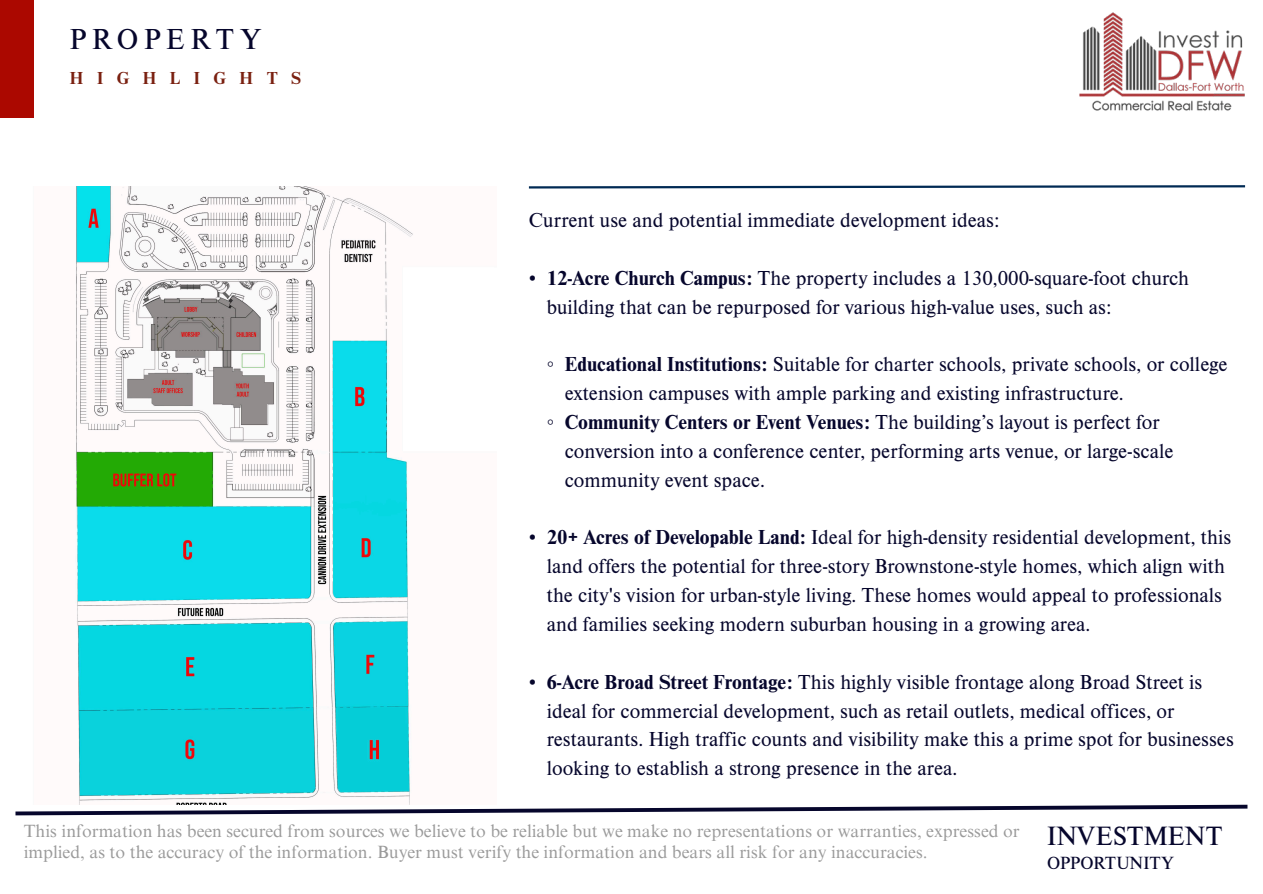
<style>
.page{position:relative;width:1263px;height:894px;background:#fff}
.page>*{position:absolute;margin:0;border:0;box-sizing:border-box;transform-origin:0 0}
.t1{font:30px "Nimbus Rom D";letter-spacing:.18em;color:#06062c}
.t2{font:27.45px "Nimbus Rom D";color:#06062c}
.t3{font:21px/28.8px "Nimbus Rom D";color:#06062c}
.t4{font:18.3px "Nimbus Rom D";color:#06062c}
.t5{font:700 18px "Nimbus Rom D";letter-spacing:.75em;color:#7a2010}
.t6{font:17.7px/21.3px "Times NR Cyr";color:rgb(0 0 0/.4)}
.s1{font-family:"Times New Roman"}
.s2{font-weight:700}
</style>
<div class="page">
<div style="left:0;top:0;width:34px;height:117px;background:#ab0800"></div>
<svg style="left:528px;top:185px;width:718px;height:4px"></svg>
<img style="left:76px;top:187px;width:337px;height:615px">
<img style="left:1079px;top:12px;width:166px;height:99px">
<svg style="left:15px;top:802px;width:1233px;height:14px"></svg>
<h1 class="t1" style="left:70px;top:19px;width:192px">PROPERTY</h1>
<p class="t5" style="left:70px;top:66px;width:233px">HIGHLIGHTS</p>
<p class="t3" style="left:529px;top:205px;width:472px">Current use and potential immediate development ideas:</p>
<p class="t3" style="left:547px;top:262px;width:644px;text-indent:-18px"><span class="s1">•</span> <span class="s2">12-Acre Church Campus:</span> The property includes a 130,000-square-foot church building that can be repurposed for various high-value uses, such as:</p>
<p class="t3" style="left:547px;top:349px;width:682px"><span class="s1">◦</span> <span class="s2">Educational Institutions:</span> Suitable for charter schools, private schools, or college</p>
<p class="t3" style="left:565px;top:378px;width:560px">extension campuses with ample parking and existing infrastructure.</p>
<p class="t3" style="left:547px;top:407px;width:614px"><span class="s1">◦</span> <span class="s2">Community Centers or Event Venues:</span> The building’s layout is perfect for</p>
<p class="t3" style="left:565px;top:435px;width:610px">conversion into a conference center, performing arts venue, or large-scale</p>
<p class="t3" style="left:565px;top:464px;width:202px">community event space.</p>
<p class="t3" style="left:547px;top:522px;width:686px;text-indent:-18px"><span class="s1">•</span> <span class="s2">20+ Acres of Developable Land:</span> Ideal for high-density residential development, this land offers the potential for three-story Brownstone-style homes, which align with the city's vision for urban-style living. These homes would appeal to professionals and families seeking modern suburban housing in a growing area.</p>
<p class="t3" style="left:547px;top:666px;width:689px;text-indent:-18px"><span class="s1">•</span> <span class="s2">6-Acre Broad Street Frontage:</span> This highly visible frontage along Broad Street is ideal for commercial development, such as retail outlets, medical offices, or restaurants. High traffic counts and visibility make this a prime spot for businesses looking to establish a strong presence in the area.</p>
<p class="t6" style="left:24px;top:819px;width:997px">This information has been secured from sources we believe to be reliable but we make no representations or warranties, expressed or implied, as to the accuracy of the information. Buyer must verify the information and bears all risk for any inaccuracies.</p>
<h2 class="t2" style="left:1047px;top:817px;width:177px">INVESTMENT</h2>
<p class="t4" style="left:1047px;top:850px;width:128px">OPPORTUNITY</p>
</div>
